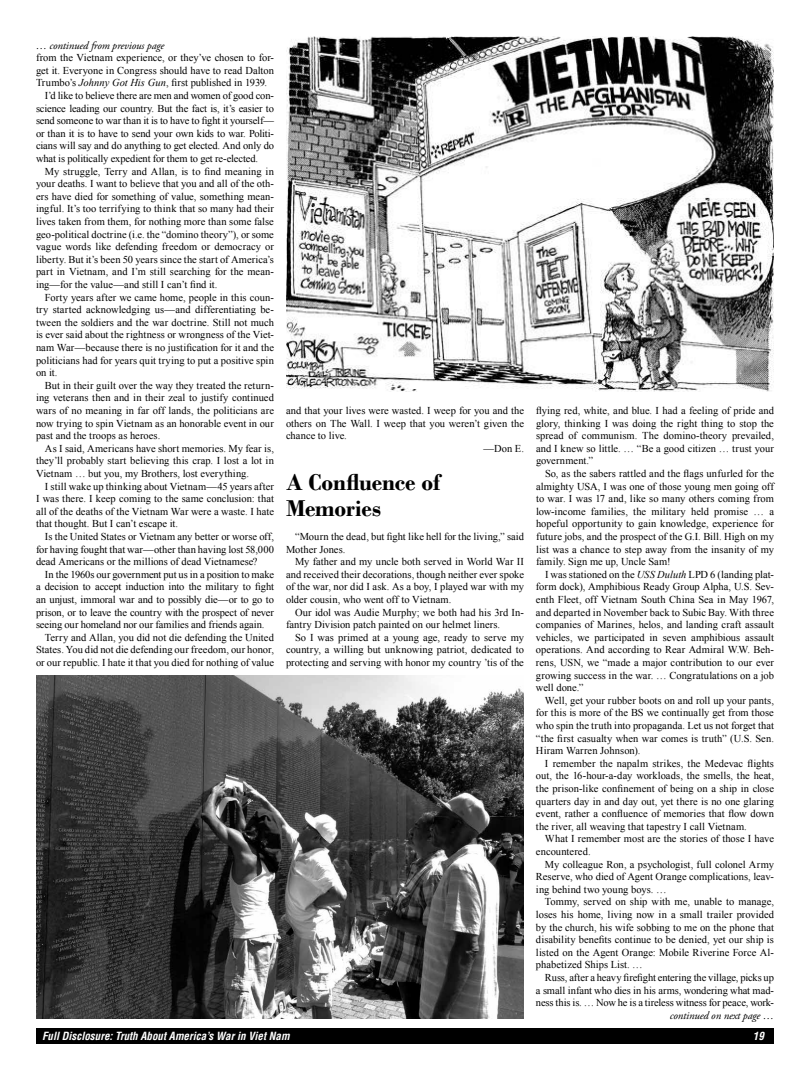
<style>
.page{position:relative;width:810px;height:1080px;background:#fff}
.page>*{position:absolute;margin:0;border:0;box-sizing:border-box;transform-origin:0 0}
.t1{font:700 24px/26px "Bodoni";letter-spacing:-.01em;color:#000}
.t2{font:italic 700 condensed 11px "Helvetica";color:#fff}
.t3{font:italic 11px "Adobe Garamond Pro";letter-spacing:-.01em;color:#000}
.t4{font:10.5px/12.6px "Times New Roman";color:#000;text-align:justify}
.s1{font-style:italic}
</style>
<div class="page">
<div style="left:36px;top:1028px;width:738px;height:16px;background:#000"></div>
<img style="left:286px;top:36px;width:488px;height:355px">
<img style="left:36px;top:675px;width:488px;height:343px">
<p class="t3" style="left:36px;top:39px;width:130px">… continued from previous page</p>
<p class="t4" style="left:36px;top:51px;width:240px">from the Vietnam experience, or they’ve chosen to for-</p>
<p class="t4" style="left:36px;top:64px;width:240px">get it. Everyone in Congress should have to read Dalton</p>
<p class="t4" style="left:36px;top:76px;width:233px">Trumbo’s <span class="s1">Johnny Got His Gun</span>, first published in 1939.</p>
<p class="t4" style="left:45px;top:89px;width:231px">I’d like to believe there are men and women of good con-</p>
<p class="t4" style="left:36px;top:102px;width:239px">science leading our country. But the fact is, it’s easier to</p>
<p class="t4" style="left:36px;top:114px;width:239px">send someone to war than it is to have to fight it yourself—</p>
<p class="t4" style="left:36px;top:127px;width:240px">or than it is to have to send your own kids to war. Politi-</p>
<p class="t4" style="left:36px;top:139px;width:240px">cians will say and do anything to get elected. And only do</p>
<p class="t4" style="left:36px;top:152px;width:224px">what is politically expedient for them to get re-elected.</p>
<p class="t4" style="left:45px;top:165px;width:231px">My struggle, Terry and Allan, is to find meaning in</p>
<p class="t4" style="left:36px;top:177px;width:240px">your deaths. I want to believe that you and all of the oth-</p>
<p class="t4" style="left:36px;top:190px;width:240px">ers have died for something of value, something mean-</p>
<p class="t4" style="left:36px;top:202px;width:240px">ingful. It’s too terrifying to think that so many had their</p>
<p class="t4" style="left:36px;top:215px;width:239px">lives taken from them, for nothing more than some false</p>
<p class="t4" style="left:36px;top:228px;width:239px">geo-political doctrine (i.e. the “domino theory”), or some</p>
<p class="t4" style="left:36px;top:240px;width:240px">vague words like defending freedom or democracy or</p>
<p class="t4" style="left:36px;top:253px;width:240px">liberty. But it’s been 50 years since the start of America’s</p>
<p class="t4" style="left:36px;top:265px;width:240px">part in Vietnam, and I’m still searching for the mean-</p>
<p class="t4" style="left:36px;top:278px;width:183px">ing—for the value—and still I can’t find it.</p>
<p class="t4" style="left:45px;top:291px;width:231px">Forty years after we came home, people in this coun-</p>
<p class="t4" style="left:36px;top:303px;width:240px">try started acknowledging us—and differentiating be-</p>
<p class="t4" style="left:36px;top:316px;width:240px">tween the soldiers and the war doctrine. Still not much</p>
<p class="t4" style="left:36px;top:328px;width:240px">is ever said about the rightness or wrongness of the Viet-</p>
<p class="t4" style="left:36px;top:341px;width:240px">nam War—because there is no justification for it and the</p>
<p class="t4" style="left:36px;top:354px;width:239px">politicians had for years quit trying to put a positive spin</p>
<p class="t4" style="left:36px;top:366px;width:23px">on it.</p>
<p class="t4" style="left:45px;top:379px;width:231px">But in their guilt over the way they treated the return-</p>
<p class="t4" style="left:36px;top:391px;width:239px">ing veterans then and in their zeal to justify continued</p>
<p class="t4" style="left:36px;top:404px;width:240px">wars of no meaning in far off lands, the politicians are</p>
<p class="t4" style="left:36px;top:417px;width:240px">now trying to spin Vietnam as an honorable event in our</p>
<p class="t4" style="left:36px;top:429px;width:126px">past and the troops as heroes.</p>
<p class="t4" style="left:45px;top:442px;width:230px">As I said, Americans have short memories. My fear is,</p>
<p class="t4" style="left:36px;top:454px;width:239px">they’ll probably start believing this crap. I lost a lot in</p>
<p class="t4" style="left:36px;top:467px;width:215px">Vietnam … but you, my Brothers, lost everything.</p>
<p class="t4" style="left:45px;top:480px;width:231px">I still wake up thinking about Vietnam—45 years after</p>
<p class="t4" style="left:36px;top:492px;width:239px">I was there. I keep coming to the same conclusion: that</p>
<p class="t4" style="left:36px;top:505px;width:240px">all of the deaths of the Vietnam War were a waste. I hate</p>
<p class="t4" style="left:36px;top:517px;width:144px">that thought. But I can’t escape it.</p>
<p class="t4" style="left:45px;top:530px;width:231px">Is the United States or Vietnam any better or worse off,</p>
<p class="t4" style="left:36px;top:543px;width:240px">for having fought that war—other than having lost 58,000</p>
<p class="t4" style="left:36px;top:555px;width:223px">dead Americans or the millions of dead Vietnamese?</p>
<p class="t4" style="left:45px;top:568px;width:231px">In the 1960s our government put us in a position to make</p>
<p class="t4" style="left:36px;top:580px;width:240px">a decision to accept induction into the military to fight</p>
<p class="t4" style="left:36px;top:593px;width:240px">an unjust, immoral war and to possibly die—or to go to</p>
<p class="t4" style="left:36px;top:606px;width:239px">prison, or to leave the country with the prospect of never</p>
<p class="t4" style="left:36px;top:618px;width:230px">seeing our homeland nor our families and friends again.</p>
<p class="t4" style="left:45px;top:631px;width:230px">Terry and Allan, you did not die defending the United</p>
<p class="t4" style="left:36px;top:643px;width:239px">States. You did not die defending our freedom, our honor,</p>
<p class="t4" style="left:36px;top:656px;width:240px">or our republic. I hate it that you died for nothing of value</p>
<p class="t4" style="left:286px;top:404px;width:240px">and that your lives were wasted. I weep for you and the</p>
<p class="t4" style="left:286px;top:417px;width:239px">others on The Wall. I weep that you weren’t given the</p>
<p class="t4" style="left:286px;top:429px;width:62px">chance to live.</p>
<p class="t4" style="left:483px;top:442px;width:42px">—Don E.</p>
<h1 class="t1" style="left:286px;top:469px;width:156px">A Confluence of<br>Memories</h1>
<p class="t4" style="left:286px;top:530px;width:240px;text-indent:9px">“Mourn the dead, but fight like hell for the living,” said<br>Mother Jones.</p>
<p class="t4" style="left:286px;top:555px;width:240px;text-indent:9px">My father and my uncle both served in World War II and received their decorations, though neither ever spoke of the war, nor did I ask. As a boy, I played war with my older cousin, who went off to Vietnam.</p>
<p class="t4" style="left:286px;top:606px;width:240px;text-indent:9px">Our idol was Audie Murphy; we both had his 3rd In&shy;fantry Division patch painted on our helmet liners.</p>
<p class="t4" style="left:286px;top:631px;width:240px;text-indent:9px">So I was primed at a young age, ready to serve my country, a willing but unknowing patriot, dedicated to protecting and serving with honor my country ’tis of the</p>
<p class="t4" style="left:536px;top:404px;width:240px">flying red, white, and blue. I had a feeling of pride and glory, thinking I was doing the right thing to stop the spread of communism. The domino-theory prevailed, and I knew so little. … “Be a good citizen … trust your government.”</p>
<p class="t4" style="left:536px;top:467px;width:240px;text-indent:9px">So, as the sabers rattled and the flags unfurled for the almighty USA, I was one of those young men going off to war. I was 17 and, like so many others coming from low-income families, the military held promise … a hopeful opportunity to gain knowledge, experience for future jobs, and the prospect of the G.I. Bill. High on my list was a chance to step away from the insanity of my family. Sign me up, Uncle Sam!</p>
<p class="t4" style="left:536px;top:568px;width:240px;text-indent:9px">I was stationed on the <span class="s1">USS Duluth</span> LPD 6 (landing plat&shy;form dock), Amphibious Ready Group Alpha, U.S. Sev&shy;enth Fleet, off Vietnam South China Sea in May 1967, and departed in November back to Subic Bay. With three companies of Marines, helos, and landing craft assault vehicles, we participated in seven amphibious assault operations. And according to Rear Admiral W.W. Beh&shy;rens, USN, we “made a major contribution to our ever growing success in the war. … Congratulations on a job well done.”</p>
<p class="t4" style="left:536px;top:694px;width:240px;text-indent:9px">Well, get your rubber boots on and roll up your pants, for this is more of the BS we continually get from those who spin the truth into propaganda. Let us not forget that “the first casualty when war comes is truth” (U.S. Sen.<br>Hiram Warren Johnson).</p>
<p class="t4" style="left:536px;top:757px;width:240px;text-indent:9px">I remember the napalm strikes, the Medevac flights out, the 16-hour-a-day workloads, the smells, the heat, the prison-like confinement of being on a ship in close quarters day in and day out, yet there is no one glaring event, rather a confluence of memories that flow down the river, all weaving that tapestry I call Vietnam.</p>
<p class="t4" style="left:536px;top:832px;width:240px;text-indent:9px">What I remember most are the stories of those I have encountered.</p>
<p class="t4" style="left:536px;top:858px;width:240px;text-indent:9px">My colleague Ron, a psychologist, full colonel Army Reserve, who died of Agent Orange complications, leav&shy;ing behind two young boys. …</p>
<p class="t4" style="left:536px;top:895px;width:240px;text-indent:9px">Tommy, served on ship with me, unable to manage, loses his home, living now in a small trailer provided by the church, his wife sobbing to me on the phone that disability benefits continue to be denied, yet our ship is listed on the Agent Orange: Mobile Riverine Force Al&shy;phabetized Ships List. …</p>
<p class="t4" style="left:536px;top:971px;width:240px;text-indent:9px">Russ, after a heavy firefight entering the village, picks up a small infant who dies in his arms, wondering what mad&shy;ness this is. … Now he is a tireless witness for peace, work-</p>
<p class="t3" style="left:670px;top:1009px;width:106px">continued on next page …</p>
<p class="t2" style="left:42px;top:1029px;width:249px">Full Disclosure: Truth About America’s War in Viet Nam</p>
<p class="t2" style="left:753px;top:1029px;width:12px">19</p>
</div>
